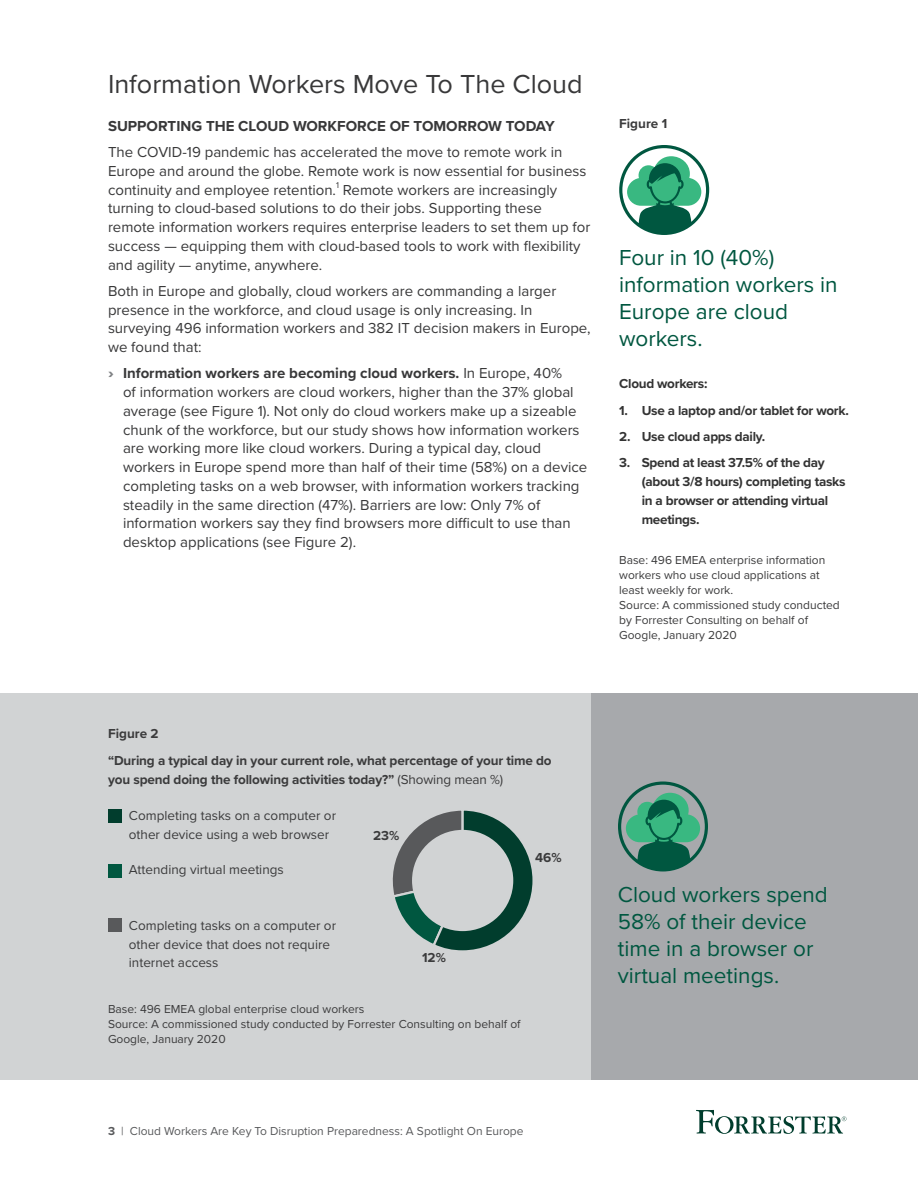
<style>
.page{position:relative;width:918px;height:1188px;background:#fff}
.page>*{position:absolute;margin:0;border:0;box-sizing:border-box;transform-origin:0 0}
.t1{font:27px "Proxima Nova";color:#383839}
.t2{font:22.5px/27px "Proxima Nova";color:#005740}
.t3{font:15px/18.8px "Proxima Nova";color:#383839}
.t4{font:700 15px "Proxima Nova";color:#383839}
.t5{font:700 13.5px/18.8px "Proxima Nova";letter-spacing:-.02em;color:#333}
.t6{font:13.5px/18.8px "Proxima Nova";color:#3b3b3c}
.t7{font:700 13.5px/27px "Proxima Nova";letter-spacing:-.01em;color:#3b3b3c}
.t8{font:12px/15px "Proxima Nova";color:#3b3b3c}
.t9{font:12px "Proxima Nova";color:#58595b}
.s1{font-weight:900;color:#808285}
.s2{font-weight:700}
.s3{font-weight:400}
</style>
<div class="page">
<svg style="left:696px;top:1110px;width:150px;height:24px"></svg>
<svg style="left:619px;top:145px;width:90px;height:90px"></svg>
<div style="left:0;top:693px;width:918px;height:387px;background:#d1d3d4"></div>
<div style="left:591px;top:693px;width:327px;height:387px;background:#a7a9ac"></div>
<svg style="left:618px;top:782px;width:90px;height:90px"></svg>
<svg style="left:392px;top:810px;width:141px;height:141px"></svg>
<div style="left:413px;top:831px;width:99px;height:99px;background:#d1d3d4;border-radius:50%"></div>
<div style="left:412px;top:830px;width:101px;height:101px;border:2px solid #d1d3d4;border-radius:50%"></div>
<div style="left:108px;top:809px;width:13px;height:14px;background:#013d2d"></div>
<div style="left:108px;top:918px;width:13px;height:14px;background:#58595b"></div>
<div style="left:108px;top:864px;width:13px;height:13px;background:#005740"></div>
<h1 class="t1" style="left:108px;top:64px;width:476px">Information Workers Move To The Cloud</h1>
<p class="t4" style="left:108px;top:115px;width:448px">SUPPORTING THE CLOUD WORKFORCE OF TOMORROW TODAY</p>
<p class="t3" style="left:108px;top:142px;width:484px">The COVID-19 pandemic has accelerated the move to remote work in Europe and around the globe. Remote work is now essential for business continuity and employee retention.<sup>1</sup> Remote workers are increasingly turning to cloud-based solutions to do their jobs. Supporting these remote information workers requires enterprise leaders to set them up for success — equipping them with cloud-based tools to work with flexibility and agility — anytime, anywhere.</p>
<p class="t3" style="left:108px;top:281px;width:484px">Both in Europe and globally, cloud workers are commanding a larger presence in the workforce, and cloud usage is only increasing. In surveying 496 information workers and 382 IT decision makers in Europe, we found that:</p>
<p class="t3" style="left:123px;top:363px;width:466px;text-indent:-15px"><span class="s1">›</span> <span class="s2">Information workers are becoming cloud workers.</span> In Europe, 40%<br>of information workers are cloud workers, higher than the 37% global average (see Figure 1). Not only do cloud workers make up a sizeable chunk of the workforce, but our study shows how information workers are working more like cloud workers. During a typical day, cloud workers in Europe spend more than half of their time (58%) on a device completing tasks on a web browser, with information workers tracking steadily in the same direction (47%). Barriers are low: Only 7% of information workers say they find browsers more difficult to use than desktop applications (see Figure 2).</p>
<p class="t7" style="left:619px;top:110px;width:50px">Figure 1</p>
<h2 class="t2" style="left:619px;top:243px;width:220px">Four in 10 (40%) information workers in<br>Europe are cloud workers.</h2>
<p class="t5" style="left:619px;top:374px;width:90px">Cloud workers:</p>
<p class="t5" style="left:619px;top:401px;width:231px">1. Use a laptop and/or tablet for work.</p>
<p class="t5" style="left:619px;top:427px;width:148px">2. Use cloud apps daily.</p>
<p class="t5" style="left:642px;top:453px;width:205px;text-indent:-23px">3. Spend at least 37.5% of the day (about 3/8 hours) completing tasks in a browser or attending virtual meetings.</p>
<p class="t8" style="left:619px;top:552px;width:222px">Base: 496 EMEA enterprise information workers who use cloud applications at least weekly for work.<br>Source: A commissioned study conducted by Forrester Consulting on behalf of<br>Google, January 2020</p>
<p class="t7" style="left:108px;top:720px;width:445px">Figure 2<br>“During a typical day in your current role, what percentage of your time do</p>
<p class="t7" style="left:108px;top:765px;width:397px">you spend doing the following activities today?” <span class="s3">(Showing mean %)</span></p>
<p class="t6" style="left:129px;top:805px;width:209px">Completing tasks on a computer or other device using a web browser</p>
<p class="t6" style="left:129px;top:860px;width:156px">Attending virtual meetings</p>
<p class="t7" style="left:373px;top:822px;width:28px">23%</p>
<p class="t7" style="left:535px;top:843px;width:28px">46%</p>
<p class="t6" style="left:129px;top:915px;width:209px">Completing tasks on a computer or other device that does not require internet access</p>
<p class="t8" style="left:108px;top:1001px;width:414px">Base: 496 EMEA global enterprise cloud workers<br>Source: A commissioned study conducted by Forrester Consulting on behalf of<br>Google, January 2020</p>
<p class="t7" style="left:422px;top:944px;width:25px">12%</p>
<p class="t9" style="left:108px;top:1122px;width:417px"><span class="s2">3</span> | Cloud Workers Are Key To Disruption Preparedness: A Spotlight On Europe</p>
<h2 class="t2" style="left:618px;top:880px;width:211px">Cloud workers spend<br>58% of their device time in a browser or virtual meetings.</h2>
</div>
